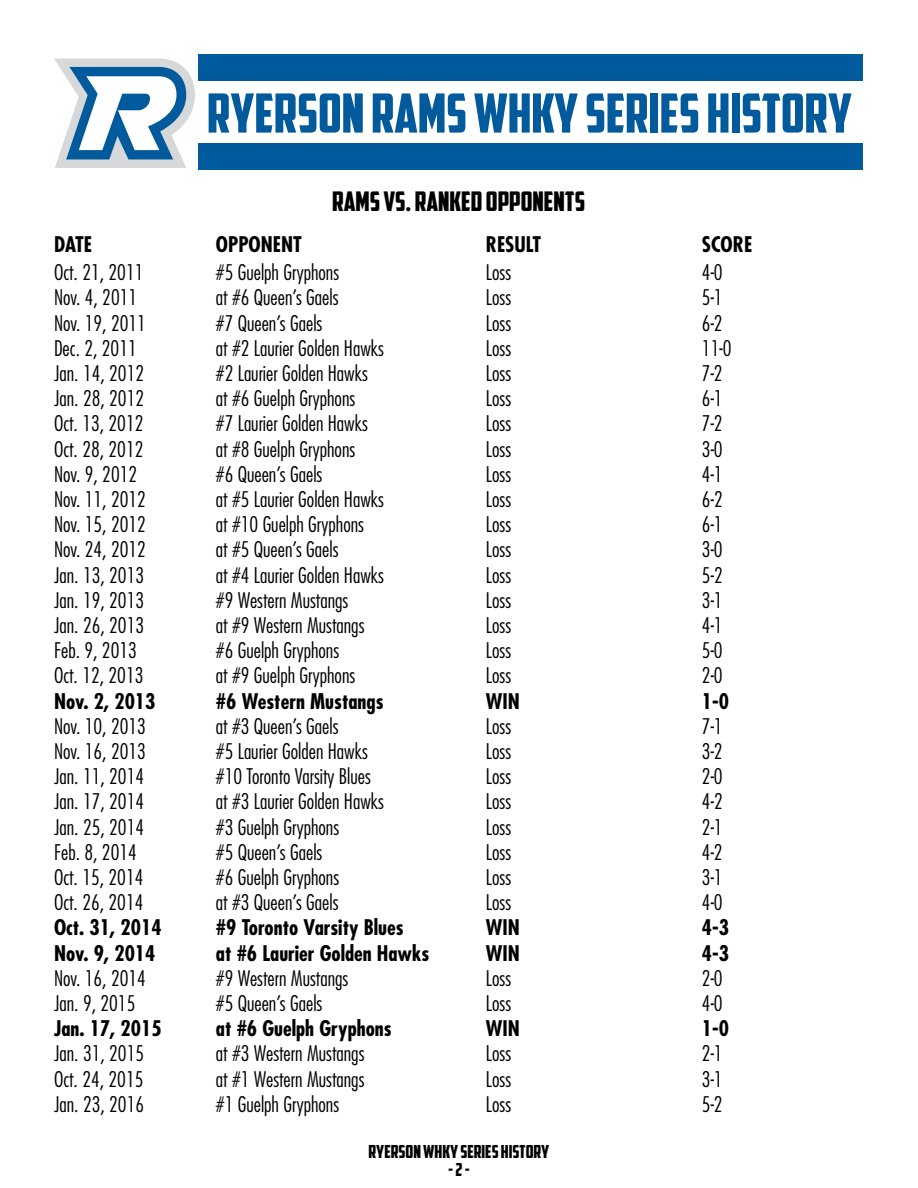
<style>
.page{position:relative;width:918px;height:1188px;background:#fff}
.page>*{position:absolute;margin:0;border:0;box-sizing:border-box;transform-origin:0 0}
.t1{font:54px "American Captain";color:#005a9c}
.t2{font:27px "American Captain";color:#000}
.t3{font:300 condensed 21px "Futura Std";color:#000}
.t4{font:700 condensed 21px "Futura Std";color:#000}
.t5{font:18px "American Captain";color:#000}
</style>
<div class="page">
<svg style="left:54px;top:58px;width:141px;height:110px"></svg>
<div style="left:199px;top:55px;width:664px;height:115px;background:#005a9c"></div>
<div style="left:197px;top:82px;width:670px;height:61px;background:#fff"></div>
<h1 class="t1" style="left:207px;top:81px;width:647px">RYERSON RAMS WHKY SERIES HISTORY</h1>
<p class="t2" style="left:332px;top:185px;width:254px">RAMS VS. RANKED OPPONENTS</p>
<p class="t4" style="left:54px;top:231px;width:39px">DATE</p>
<p class="t4" style="left:216px;top:231px;width:87px">OPPONENT</p>
<p class="t4" style="left:486px;top:231px;width:57px">RESULT</p>
<p class="t4" style="left:702px;top:231px;width:52px">SCORE</p>
<p class="t3" style="left:54px;top:260px;width:91px">Oct. 21, 2011</p>
<p class="t3" style="left:216px;top:260px;width:125px">#5 Guelph Gryphons</p>
<p class="t3" style="left:486px;top:260px;width:27px">Loss</p>
<p class="t3" style="left:702px;top:260px;width:22px">4-0</p>
<p class="t3" style="left:54px;top:285px;width:85px">Nov. 4, 2011</p>
<p class="t3" style="left:216px;top:285px;width:124px">at #6 Queen’s Gaels</p>
<p class="t3" style="left:486px;top:285px;width:27px">Loss</p>
<p class="t3" style="left:702px;top:285px;width:22px">5-1</p>
<p class="t3" style="left:54px;top:310px;width:93px">Nov. 19, 2011</p>
<p class="t3" style="left:216px;top:310px;width:108px">#7 Queen’s Gaels</p>
<p class="t3" style="left:486px;top:310px;width:27px">Loss</p>
<p class="t3" style="left:702px;top:310px;width:22px">6-2</p>
<p class="t3" style="left:54px;top:336px;width:84px">Dec. 2, 2011</p>
<p class="t3" style="left:216px;top:336px;width:170px">at #2 Laurier Golden Hawks</p>
<p class="t3" style="left:486px;top:336px;width:27px">Loss</p>
<p class="t3" style="left:702px;top:336px;width:31px">11-0</p>
<p class="t3" style="left:54px;top:361px;width:92px">Jan. 14, 2012</p>
<p class="t3" style="left:216px;top:361px;width:154px">#2 Laurier Golden Hawks</p>
<p class="t3" style="left:486px;top:361px;width:27px">Loss</p>
<p class="t3" style="left:702px;top:361px;width:22px">7-2</p>
<p class="t3" style="left:54px;top:386px;width:92px">Jan. 28, 2012</p>
<p class="t3" style="left:216px;top:386px;width:141px">at #6 Guelph Gryphons</p>
<p class="t3" style="left:486px;top:386px;width:27px">Loss</p>
<p class="t3" style="left:702px;top:386px;width:22px">6-1</p>
<p class="t3" style="left:54px;top:411px;width:91px">Oct. 13, 2012</p>
<p class="t3" style="left:216px;top:411px;width:154px">#7 Laurier Golden Hawks</p>
<p class="t3" style="left:486px;top:411px;width:27px">Loss</p>
<p class="t3" style="left:702px;top:411px;width:22px">7-2</p>
<p class="t3" style="left:54px;top:436px;width:91px">Oct. 28, 2012</p>
<p class="t3" style="left:216px;top:436px;width:141px">at #8 Guelph Gryphons</p>
<p class="t3" style="left:486px;top:436px;width:27px">Loss</p>
<p class="t3" style="left:702px;top:436px;width:22px">3-0</p>
<p class="t3" style="left:54px;top:462px;width:85px">Nov. 9, 2012</p>
<p class="t3" style="left:216px;top:462px;width:108px">#6 Queen’s Gaels</p>
<p class="t3" style="left:486px;top:462px;width:27px">Loss</p>
<p class="t3" style="left:702px;top:462px;width:22px">4-1</p>
<p class="t3" style="left:54px;top:487px;width:93px">Nov. 11, 2012</p>
<p class="t3" style="left:216px;top:487px;width:170px">at #5 Laurier Golden Hawks</p>
<p class="t3" style="left:486px;top:487px;width:27px">Loss</p>
<p class="t3" style="left:702px;top:487px;width:22px">6-2</p>
<p class="t3" style="left:54px;top:512px;width:93px">Nov. 15, 2012</p>
<p class="t3" style="left:216px;top:512px;width:150px">at #10 Guelph Gryphons</p>
<p class="t3" style="left:486px;top:512px;width:27px">Loss</p>
<p class="t3" style="left:702px;top:512px;width:22px">6-1</p>
<p class="t3" style="left:54px;top:537px;width:93px">Nov. 24, 2012</p>
<p class="t3" style="left:216px;top:537px;width:124px">at #5 Queen’s Gaels</p>
<p class="t3" style="left:486px;top:537px;width:27px">Loss</p>
<p class="t3" style="left:702px;top:537px;width:22px">3-0</p>
<p class="t3" style="left:54px;top:562px;width:92px">Jan. 13, 2013</p>
<p class="t3" style="left:216px;top:562px;width:170px">at #4 Laurier Golden Hawks</p>
<p class="t3" style="left:486px;top:562px;width:27px">Loss</p>
<p class="t3" style="left:702px;top:562px;width:22px">5-2</p>
<p class="t3" style="left:54px;top:588px;width:92px">Jan. 19, 2013</p>
<p class="t3" style="left:216px;top:588px;width:134px">#9 Western Mustangs</p>
<p class="t3" style="left:486px;top:588px;width:27px">Loss</p>
<p class="t3" style="left:702px;top:588px;width:22px">3-1</p>
<p class="t3" style="left:54px;top:613px;width:92px">Jan. 26, 2013</p>
<p class="t3" style="left:216px;top:613px;width:150px">at #9 Western Mustangs</p>
<p class="t3" style="left:486px;top:613px;width:27px">Loss</p>
<p class="t3" style="left:702px;top:613px;width:22px">4-1</p>
<p class="t3" style="left:54px;top:638px;width:84px">Feb. 9, 2013</p>
<p class="t3" style="left:216px;top:638px;width:125px">#6 Guelph Gryphons</p>
<p class="t3" style="left:486px;top:638px;width:27px">Loss</p>
<p class="t3" style="left:702px;top:638px;width:22px">5-0</p>
<p class="t3" style="left:54px;top:663px;width:91px">Oct. 12, 2013</p>
<p class="t3" style="left:216px;top:663px;width:141px">at #9 Guelph Gryphons</p>
<p class="t3" style="left:486px;top:663px;width:27px">Loss</p>
<p class="t3" style="left:702px;top:663px;width:22px">2-0</p>
<p class="t4" style="left:54px;top:688px;width:103px">Nov. 2, 2013</p>
<p class="t4" style="left:216px;top:688px;width:169px">#6 Western Mustangs</p>
<p class="t4" style="left:486px;top:688px;width:36px">WIN</p>
<p class="t4" style="left:702px;top:688px;width:29px">1-0</p>
<p class="t3" style="left:54px;top:714px;width:93px">Nov. 10, 2013</p>
<p class="t3" style="left:216px;top:714px;width:124px">at #3 Queen’s Gaels</p>
<p class="t3" style="left:486px;top:714px;width:27px">Loss</p>
<p class="t3" style="left:702px;top:714px;width:22px">7-1</p>
<p class="t3" style="left:54px;top:739px;width:93px">Nov. 16, 2013</p>
<p class="t3" style="left:216px;top:739px;width:154px">#5 Laurier Golden Hawks</p>
<p class="t3" style="left:486px;top:739px;width:27px">Loss</p>
<p class="t3" style="left:702px;top:739px;width:22px">3-2</p>
<p class="t3" style="left:54px;top:764px;width:92px">Jan. 11, 2014</p>
<p class="t3" style="left:216px;top:764px;width:156px">#10 Toronto Varsity Blues</p>
<p class="t3" style="left:486px;top:764px;width:27px">Loss</p>
<p class="t3" style="left:702px;top:764px;width:22px">2-0</p>
<p class="t3" style="left:54px;top:789px;width:92px">Jan. 17, 2014</p>
<p class="t3" style="left:216px;top:789px;width:170px">at #3 Laurier Golden Hawks</p>
<p class="t3" style="left:486px;top:789px;width:27px">Loss</p>
<p class="t3" style="left:702px;top:789px;width:22px">4-2</p>
<p class="t3" style="left:54px;top:814px;width:92px">Jan. 25, 2014</p>
<p class="t3" style="left:216px;top:814px;width:125px">#3 Guelph Gryphons</p>
<p class="t3" style="left:486px;top:814px;width:27px">Loss</p>
<p class="t3" style="left:702px;top:814px;width:22px">2-1</p>
<p class="t3" style="left:54px;top:840px;width:84px">Feb. 8, 2014</p>
<p class="t3" style="left:216px;top:840px;width:108px">#5 Queen’s Gaels</p>
<p class="t3" style="left:486px;top:840px;width:27px">Loss</p>
<p class="t3" style="left:702px;top:840px;width:22px">4-2</p>
<p class="t3" style="left:54px;top:865px;width:91px">Oct. 15, 2014</p>
<p class="t3" style="left:216px;top:865px;width:125px">#6 Guelph Gryphons</p>
<p class="t3" style="left:486px;top:865px;width:27px">Loss</p>
<p class="t3" style="left:702px;top:865px;width:22px">3-1</p>
<p class="t3" style="left:54px;top:890px;width:91px">Oct. 26, 2014</p>
<p class="t3" style="left:216px;top:890px;width:124px">at #3 Queen’s Gaels</p>
<p class="t3" style="left:486px;top:890px;width:27px">Loss</p>
<p class="t3" style="left:702px;top:890px;width:22px">4-0</p>
<p class="t4" style="left:54px;top:915px;width:109px">Oct. 31, 2014</p>
<p class="t4" style="left:216px;top:915px;width:189px">#9 Toronto Varsity Blues</p>
<p class="t4" style="left:486px;top:915px;width:36px">WIN</p>
<p class="t4" style="left:702px;top:915px;width:29px">4-3</p>
<p class="t4" style="left:54px;top:940px;width:103px">Nov. 9, 2014</p>
<p class="t4" style="left:216px;top:940px;width:215px">at #6 Laurier Golden Hawks</p>
<p class="t4" style="left:486px;top:940px;width:36px">WIN</p>
<p class="t4" style="left:702px;top:940px;width:29px">4-3</p>
<p class="t3" style="left:54px;top:966px;width:93px">Nov. 16, 2014</p>
<p class="t3" style="left:216px;top:966px;width:134px">#9 Western Mustangs</p>
<p class="t3" style="left:486px;top:966px;width:27px">Loss</p>
<p class="t3" style="left:702px;top:966px;width:22px">2-0</p>
<p class="t3" style="left:54px;top:991px;width:83px">Jan. 9, 2015</p>
<p class="t3" style="left:216px;top:991px;width:108px">#5 Queen’s Gaels</p>
<p class="t3" style="left:486px;top:991px;width:27px">Loss</p>
<p class="t3" style="left:702px;top:991px;width:22px">4-0</p>
<p class="t4" style="left:54px;top:1015px;width:109px">Jan. 17, 2015</p>
<p class="t4" style="left:216px;top:1015px;width:177px">at #6 Guelph Gryphons</p>
<p class="t4" style="left:486px;top:1015px;width:36px">WIN</p>
<p class="t4" style="left:702px;top:1015px;width:29px">1-0</p>
<p class="t3" style="left:54px;top:1041px;width:92px">Jan. 31, 2015</p>
<p class="t3" style="left:216px;top:1041px;width:150px">at #3 Western Mustangs</p>
<p class="t3" style="left:486px;top:1041px;width:27px">Loss</p>
<p class="t3" style="left:702px;top:1041px;width:22px">2-1</p>
<p class="t3" style="left:54px;top:1066px;width:91px">Oct. 24, 2015</p>
<p class="t3" style="left:216px;top:1066px;width:150px">at #1 Western Mustangs</p>
<p class="t3" style="left:486px;top:1066px;width:27px">Loss</p>
<p class="t3" style="left:702px;top:1066px;width:22px">3-1</p>
<p class="t3" style="left:54px;top:1092px;width:92px">Jan. 23, 2016</p>
<p class="t3" style="left:216px;top:1092px;width:125px">#1 Guelph Gryphons</p>
<p class="t3" style="left:486px;top:1092px;width:27px">Loss</p>
<p class="t3" style="left:702px;top:1092px;width:22px">5-2</p>
<p class="t5" style="left:369px;top:1141px;width:182px">RYERSON WHKY SERIES HISTORY</p>
<p class="t5" style="left:448px;top:1159px;width:23px">- 2 -</p>
</div>
